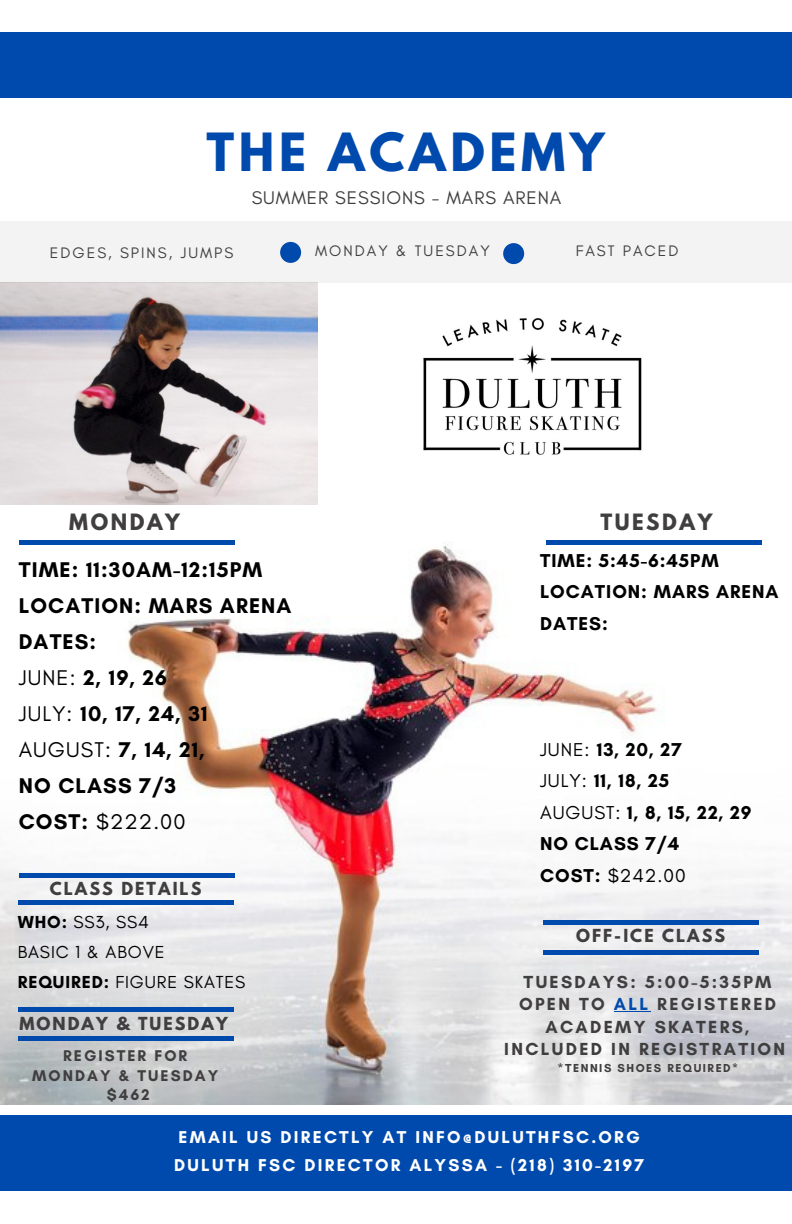
<style>
.page{position:relative;width:792px;height:1224px;background:#fff}
.page>*{position:absolute;margin:0;border:0;box-sizing:border-box;transform-origin:0 0}
.t1{font:700 46.6px "League Spartan";letter-spacing:.1em;color:#004aad}
.t2{font:700 21.8px "Glacial Indifference";letter-spacing:.05em;color:#000}
.t3{font:21.8px "Glacial Indifference";color:#000}
.t4{font:700 20px "League Spartan";letter-spacing:.13em;color:#403e3e}
.t5{font:700 19px "Glacial Indifference";letter-spacing:.05em;color:#000}
.t6{font:19px "Glacial Indifference";color:#000}
.t7{font:18.6px "Glacial Indifference";letter-spacing:.05em;color:#403e3e}
.t8{font:700 17.8px/22.6px "Glacial Indifference";letter-spacing:.13em;color:#403e3e;text-align:center}
.t9{font:17.8px "Glacial Indifference";letter-spacing:.05em;color:#000}
.t10{font:700 17.4px "Glacial Indifference";letter-spacing:.13em;color:#fff}
.t11{font:700 16px "League Spartan";letter-spacing:.13em;color:#403e3e}
.t12{font:700 15.8px "Glacial Indifference";letter-spacing:.13em;color:#403e3e}
.t13{font:15.4px "Glacial Indifference";letter-spacing:.13em;color:#403e3e}
.t14{font:700 11.8px "Glacial Indifference";letter-spacing:.13em;color:#403e3e}
.s1{font-weight:400}
.s2{font-weight:700}
.s3{color:#004aad}
</style>
<div class="page">
<img style="left:0;top:540px;width:792px;height:564px">
<img style="left:423px;top:318px;width:219px;height:137px">
<img style="left:0;top:283px;width:318px;height:222px">
<div style="left:0;top:221px;width:792px;height:62px;background:#f3f3f3"></div>
<div style="left:19px;top:540px;width:215px;height:5px;background:#004aad"></div>
<div style="left:546px;top:540px;width:215px;height:5px;background:#004aad"></div>
<div style="left:0;top:1116px;width:792px;height:75px;background:#004aad"></div>
<div style="left:0;top:33px;width:792px;height:65px;background:#004aad"></div>
<div style="left:280px;top:242px;width:21px;height:21px;background:#004aad;border-radius:50%"></div>
<div style="left:503px;top:243px;width:21px;height:21px;background:#004aad;border-radius:50%"></div>
<div style="left:18px;top:1036px;width:215px;height:5px;background:#004aad"></div>
<div style="left:18px;top:1007px;width:215px;height:5px;background:#004aad"></div>
<div style="left:543px;top:920px;width:215px;height:5px;background:#004aad"></div>
<div style="left:543px;top:950px;width:215px;height:5px;background:#004aad"></div>
<hr style="left:614px;top:1011px;width:37px;height:1px;background:#004aad">
<div style="left:18px;top:900px;width:215px;height:5px;background:#004aad"></div>
<div style="left:19px;top:873px;width:215px;height:5px;background:#004aad"></div>
<p class="t1" style="left:206px;top:129px;width:399px">THE ACADEMY</p>
<p class="t13" style="left:50px;top:243px;width:185px">EDGES, SPINS, JUMPS</p>
<p class="t7" style="left:252px;top:186px;width:311px">SUMMER SESSIONS - MARS ARENA</p>
<p class="t13" style="left:315px;top:242px;width:176px">MONDAY &amp; TUESDAY</p>
<p class="t13" style="left:576px;top:242px;width:104px">FAST PACED</p>
<p class="t4" style="left:69px;top:512px;width:112px">MONDAY</p>
<p class="t4" style="left:600px;top:512px;width:114px">TUESDAY</p>
<p class="t2" style="left:19px;top:556px;width:245px">TIME: 11:30AM-12:15PM</p>
<p class="t2" style="left:19px;top:592px;width:274px">LOCATION: MARS ARENA</p>
<p class="t2" style="left:19px;top:628px;width:79px">DATES:</p>
<p class="t2" style="left:19px;top:664px;width:150px"><span class="s1">JUNE:</span> 2, 19, 26</p>
<p class="t2" style="left:19px;top:700px;width:190px"><span class="s1">JULY:</span> 10, 17, 24, 31</p>
<p class="t2" style="left:19px;top:736px;width:187px"><span class="s1">AUGUST:</span> 7, 14, 21,</p>
<p class="t2" style="left:19px;top:772px;width:159px">NO CLASS 7/3</p>
<p class="t3" style="left:19px;top:808px;width:168px"><span class="s2">COST:</span> $222.00</p>
<p class="t11" style="left:50px;top:880px;width:153px">CLASS DETAILS</p>
<p class="t9" style="left:18px;top:912px;width:133px"><span class="s2">WHO:</span> SS3, SS4</p>
<p class="t9" style="left:18px;top:941px;width:149px">BASIC 1 &amp; ABOVE</p>
<p class="t9" style="left:18px;top:971px;width:229px"><span class="s2">REQUIRED:</span> FIGURE SKATES</p>
<p class="t11" style="left:19px;top:1016px;width:210px">MONDAY &amp; TUESDAY</p>
<p class="t12" style="left:63px;top:1046px;width:126px">REGISTER FOR</p>
<p class="t12" style="left:32px;top:1066px;width:188px">MONDAY &amp; TUESDAY</p>
<p class="t12" style="left:107px;top:1085px;width:44px">$462</p>
<p class="t5" style="left:540px;top:549px;width:180px">TIME: 5:45-6:45PM</p>
<p class="t5" style="left:540px;top:580px;width:240px">LOCATION: MARS ARENA</p>
<p class="t5" style="left:540px;top:612px;width:69px">DATES:</p>
<p class="t5" style="left:540px;top:738px;width:143px"><span class="s1">JUNE:</span> 13, 20, 27</p>
<p class="t5" style="left:540px;top:769px;width:131px"><span class="s1">JULY:</span> 11, 18, 25</p>
<p class="t5" style="left:540px;top:801px;width:213px"><span class="s1">AUGUST:</span> 1, 8, 15, 22, 29</p>
<p class="t5" style="left:540px;top:832px;width:141px">NO CLASS 7/4</p>
<p class="t6" style="left:540px;top:864px;width:147px"><span class="s2">COST:</span> $242.00</p>
<p class="t11" style="left:576px;top:928px;width:151px">OFF-ICE CLASS</p>
<p class="t8" style="left:524px;top:970px;width:249px">TUESDAYS: 5:00-5:35PM</p>
<p class="t8" style="left:504px;top:993px;width:282px">OPEN TO <span class="s3">ALL</span> REGISTERED<br>ACADEMY SKATERS,<br>INCLUDED IN REGISTRATION</p>
<p class="t14" style="left:558px;top:1061px;width:182px">*TENNIS SHOES REQUIRED*</p>
<p class="t10" style="left:178px;top:1126px;width:463px">EMAIL US DIRECTLY AT INFO@DULUTHFSC.ORG</p>
<p class="t10" style="left:174px;top:1154px;width:471px">DULUTH FSC DIRECTOR ALYSSA - (218) 310-2197</p>
</div>
